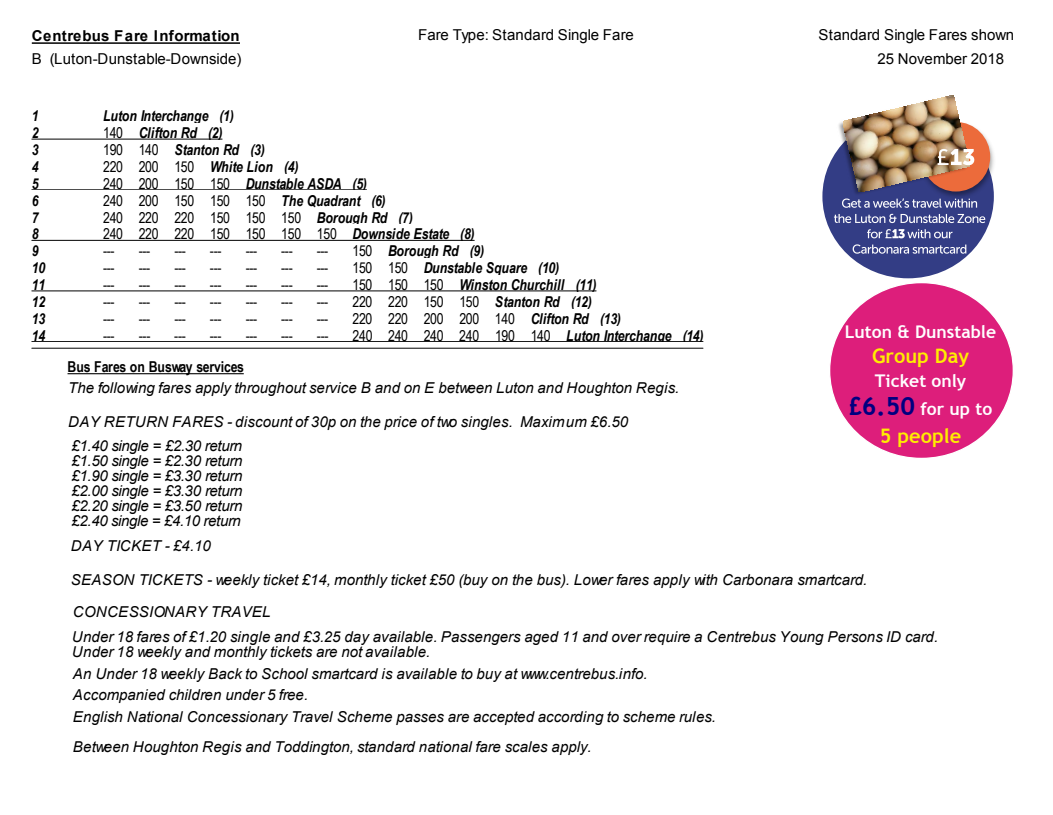
<style>
.page{position:relative;width:1053px;height:815px;background:#fff}
.page>*{position:absolute;margin:0;border:0;box-sizing:border-box;transform-origin:0 0}
.t1{font:700 20px "Trebuchet MS";color:#ffed00}
.t2{font:700 17.5px/27.9px "Trebuchet MS";color:#fff;text-align:center}
.t3{font:italic 15px/15px "Arial";color:#000}
.t4{font:italic 700 15px "Arial Narrow";letter-spacing:-.01em;color:#000}
.t5{font:15px "Arial Narrow";letter-spacing:-.015em;color:#000}
.t6{font:15px "Arial";color:#000}
.t7{font:700 15px "Arial";letter-spacing:.015em;color:#000}
.t8{font:700 15px "Arial Narrow";letter-spacing:-.015em;color:#000}
.t9{font:italic 15px "Arial";letter-spacing:.02em;color:#000}
.s1{font-weight:400;font-style:normal}
.s2{font-weight:700;font-style:italic}
.s3{font-size:25px;color:#000080}
</style>
<div class="page">
<hr style="left:32px;top:42px;width:208px;height:2px;background:#000">
<hr style="left:32px;top:139px;width:190px;height:1px;background:#000">
<hr style="left:32px;top:189px;width:334px;height:1px;background:#000">
<hr style="left:32px;top:240px;width:442px;height:1px;background:#000">
<hr style="left:32px;top:290px;width:564px;height:1px;background:#000">
<hr style="left:32px;top:341px;width:671px;height:1px;background:#000">
<svg style="left:31px;top:347px;width:673px;height:2px"></svg>
<hr style="left:32px;top:348px;width:671px;height:1px;background:#000">
<hr style="left:68px;top:373px;width:176px;height:1px;background:#000">
<div style="left:822px;top:115px;width:171px;height:163px;background:#333d85;border-radius:50%"></div>
<img style="left:971px;top:125px;width:23px;height:77px">
<div style="left:921px;top:122px;width:69px;height:70px;background:#ec6b3b;border-radius:50%"></div>
<img style="left:835px;top:122px;width:136px;height:75px">
<img style="left:843px;top:95px;width:126px;height:97px">
<svg style="left:937px;top:149px;width:37px;height:16px"></svg>
<svg style="left:842px;top:198px;width:135px;height:10px"></svg>
<svg style="left:834px;top:214px;width:151px;height:9px"></svg>
<svg style="left:867px;top:229px;width:85px;height:9px"></svg>
<svg style="left:852px;top:244px;width:114px;height:10px"></svg>
<div style="left:828px;top:282px;width:185px;height:177px;background:#dd1e7b;border:1px solid #fff;border-radius:50%"></div>
<p class="t7" style="left:32px;top:30px;width:209px">Centrebus Fare Information</p>
<p class="t6" style="left:818px;top:29px;width:197px">Standard Single Fares shown</p>
<p class="t6" style="left:418px;top:29px;width:217px">Fare Type: Standard Single Fare</p>
<p class="t6" style="left:32px;top:53px;width:211px">B (Luton-Dunstable-Downside)</p>
<p class="t6" style="left:877px;top:53px;width:128px">25 November 2018</p>
<p class="t4" style="left:32px;top:110px;width:8px">1</p>
<p class="t4" style="left:103px;top:110px;width:132px">Luton Interchange (1)</p>
<p class="t4" style="left:32px;top:127px;width:8px">2</p>
<p class="t4" style="left:103px;top:127px;width:121px"><span class="s1">140</span> Clifton Rd (2)</p>
<p class="t4" style="left:32px;top:144px;width:8px">3</p>
<p class="t4" style="left:103px;top:144px;width:163px"><span class="s1">190 140</span> Stanton Rd (3)</p>
<p class="t4" style="left:32px;top:161px;width:8px">4</p>
<p class="t4" style="left:103px;top:161px;width:197px"><span class="s1">220 200 150</span> White Lion (4)</p>
<p class="t4" style="left:32px;top:178px;width:8px">5</p>
<p class="t4" style="left:103px;top:178px;width:265px"><span class="s1">240 200 150 150</span> Dunstable ASDA (5)</p>
<p class="t4" style="left:32px;top:195px;width:8px">6</p>
<p class="t5" style="left:103px;top:195px;width:284px">240 200 150 150 150 <span class="s2">The Quadrant (6)</span></p>
<p class="t4" style="left:32px;top:212px;width:8px">7</p>
<p class="t5" style="left:103px;top:212px;width:311px">240 220 220 150 150 150 <span class="s2">Borough Rd (7)</span></p>
<p class="t4" style="left:32px;top:229px;width:8px">8</p>
<p class="t5" style="left:103px;top:229px;width:373px">240 220 220 150 150 150 150 <span class="s2">Downside Estate (8)</span></p>
<p class="t4" style="left:32px;top:245px;width:8px">9</p>
<p class="t5" style="left:103px;top:245px;width:13px">---</p>
<p class="t5" style="left:139px;top:245px;width:13px">---</p>
<p class="t5" style="left:174px;top:245px;width:13px">---</p>
<p class="t5" style="left:210px;top:245px;width:13px">---</p>
<p class="t5" style="left:246px;top:245px;width:13px">---</p>
<p class="t5" style="left:281px;top:245px;width:13px">---</p>
<p class="t5" style="left:317px;top:245px;width:13px">---</p>
<p class="t4" style="left:352px;top:245px;width:133px"><span class="s1">150</span> Borough Rd (9)</p>
<p class="t4" style="left:32px;top:262px;width:15px">10</p>
<p class="t5" style="left:103px;top:262px;width:13px">---</p>
<p class="t5" style="left:139px;top:262px;width:13px">---</p>
<p class="t5" style="left:174px;top:262px;width:13px">---</p>
<p class="t5" style="left:210px;top:262px;width:13px">---</p>
<p class="t5" style="left:246px;top:262px;width:13px">---</p>
<p class="t5" style="left:281px;top:262px;width:13px">---</p>
<p class="t5" style="left:317px;top:262px;width:13px">---</p>
<p class="t4" style="left:352px;top:262px;width:208px"><span class="s1">150 150</span> Dunstable Square (10)</p>
<p class="t4" style="left:32px;top:279px;width:15px">11</p>
<p class="t5" style="left:103px;top:279px;width:13px">---</p>
<p class="t5" style="left:139px;top:279px;width:13px">---</p>
<p class="t5" style="left:174px;top:279px;width:13px">---</p>
<p class="t5" style="left:210px;top:279px;width:13px">---</p>
<p class="t5" style="left:246px;top:279px;width:13px">---</p>
<p class="t5" style="left:281px;top:279px;width:13px">---</p>
<p class="t5" style="left:317px;top:279px;width:13px">---</p>
<p class="t4" style="left:352px;top:279px;width:245px"><span class="s1">150 150 150</span> Winston Churchill (11)</p>
<p class="t4" style="left:32px;top:296px;width:15px">12</p>
<p class="t5" style="left:103px;top:296px;width:13px">---</p>
<p class="t5" style="left:139px;top:296px;width:13px">---</p>
<p class="t5" style="left:174px;top:296px;width:13px">---</p>
<p class="t5" style="left:210px;top:296px;width:13px">---</p>
<p class="t5" style="left:246px;top:296px;width:13px">---</p>
<p class="t5" style="left:281px;top:296px;width:13px">---</p>
<p class="t5" style="left:317px;top:296px;width:13px">---</p>
<p class="t4" style="left:352px;top:296px;width:241px"><span class="s1">220 220 150 150</span> Stanton Rd (12)</p>
<p class="t4" style="left:32px;top:313px;width:15px">13</p>
<p class="t5" style="left:103px;top:313px;width:13px">---</p>
<p class="t5" style="left:139px;top:313px;width:13px">---</p>
<p class="t5" style="left:174px;top:313px;width:13px">---</p>
<p class="t5" style="left:210px;top:313px;width:13px">---</p>
<p class="t5" style="left:246px;top:313px;width:13px">---</p>
<p class="t5" style="left:281px;top:313px;width:13px">---</p>
<p class="t5" style="left:317px;top:313px;width:13px">---</p>
<p class="t5" style="left:352px;top:313px;width:270px">220 220 200 200 140 <span class="s2">Clifton Rd (13)</span></p>
<p class="t4" style="left:32px;top:330px;width:15px">14</p>
<p class="t5" style="left:103px;top:330px;width:13px">---</p>
<p class="t5" style="left:139px;top:330px;width:13px">---</p>
<p class="t5" style="left:174px;top:330px;width:13px">---</p>
<p class="t5" style="left:210px;top:330px;width:13px">---</p>
<p class="t5" style="left:246px;top:330px;width:13px">---</p>
<p class="t5" style="left:281px;top:330px;width:13px">---</p>
<p class="t5" style="left:317px;top:330px;width:13px">---</p>
<p class="t4" style="left:352px;top:330px;width:352px"><span class="s1">240 240 240 240 190 140</span> Luton Interchange (14)</p>
<p class="t8" style="left:68px;top:361px;width:178px">Bus Fares on Busway services</p>
<p class="t3" style="left:68px;top:382px;width:612px">The following fares apply throughout service B and on E between Luton and Houghton Regis.</p>
<p class="t3" style="left:68px;top:416px;width:561px">DAY RETURN FARES - discount of 30p on the price of two singles. Maximum £6.50</p>
<p class="t3" style="left:72px;top:440px;width:172px;text-align:justify">£1.40 single = £2.30 return £1.50 single = £2.30 return £1.90 single = £3.30 return £2.00 single = £3.30 return £2.20 single = £3.50 return £2.40 single = £4.10 return</p>
<p class="t2" style="left:844px;top:319px;width:153px">Luton &amp; Dunstable</p>
<h1 class="t1" style="left:872px;top:349px;width:98px">Group Day</h1>
<p class="t2" style="left:848px;top:369px;width:145px">Ticket only <span class="s3">£6.50</span> for up to</p>
<h1 class="t1" style="left:879px;top:428px;width:83px">5 people</h1>
<p class="t9" style="left:71px;top:540px;width:141px">DAY TICKET - £4.10</p>
<p class="t3" style="left:71px;top:564px;width:798px;line-height:32.6px">SEASON TICKETS - weekly ticket £14, monthly ticket £50 (buy on the bus). Lower fares apply with Carbonara smartcard.<br>CONCESSIONARY TRAVEL</p>
<p class="t3" style="left:72px;top:631px;width:867px">Under 18 fares of £1.20 single and £3.25 day available. Passengers aged 11 and over require a Centrebus Young Persons ID card.<br>Under 18 weekly and monthly tickets are not available.</p>
<p class="t3" style="left:73px;top:664px;width:644px;line-height:21.8px">An Under 18 weekly Back to School smartcard is available to buy at www.centrebus.info.<br>Accompanied children under 5 free.<br>English National Concessionary Travel Scheme passes are accepted according to scheme rules.</p>
<p class="t3" style="left:73px;top:740px;width:520px">Between Houghton Regis and Toddington, standard national fare scales apply.</p>
</div>
